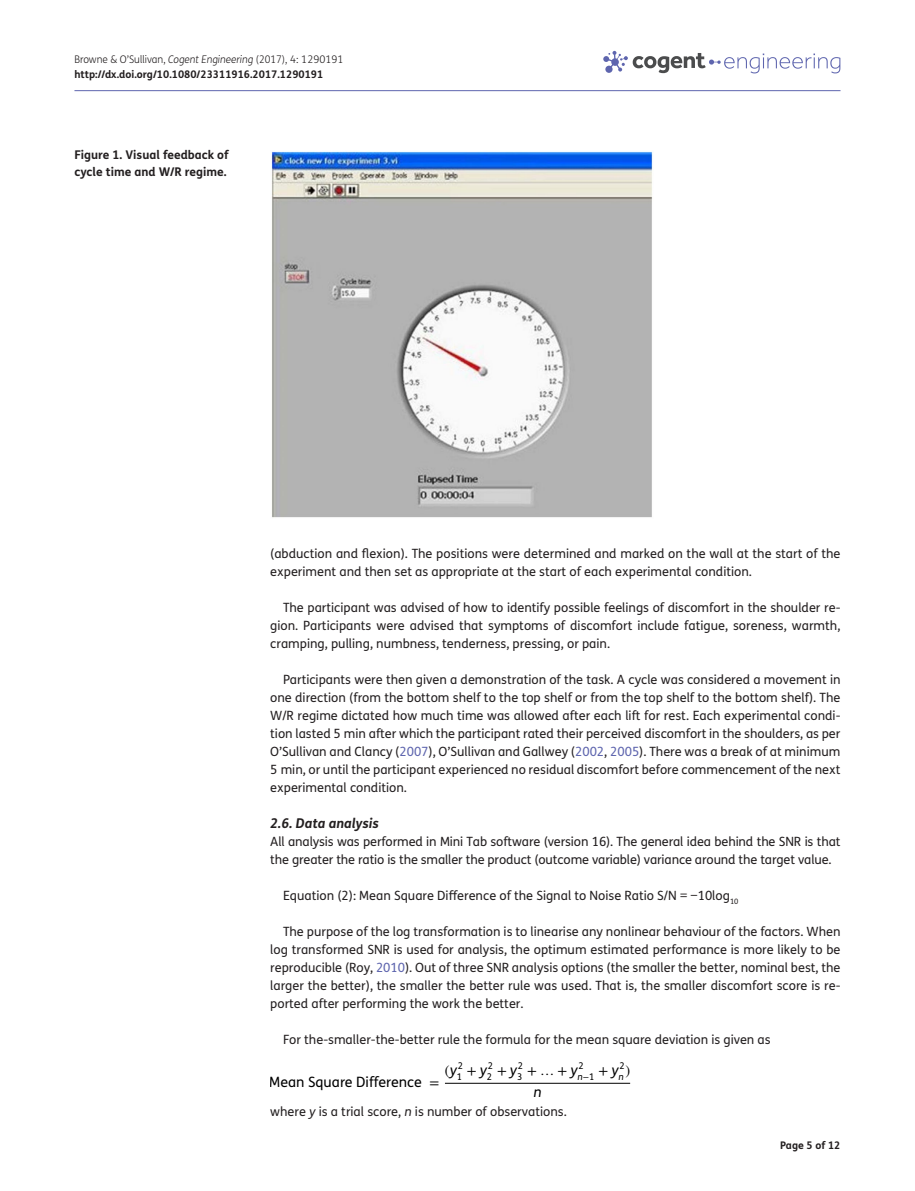
<style>
.page{position:relative;width:915px;height:1191px;background:#fff}
.page>*{position:absolute;margin:0;border:0;box-sizing:border-box;transform-origin:0 0}
.t1{font:14.25px "FS Me Pro";color:#000}
.t2{font:14.25px "STIX Math";color:#000}
.t3{font:italic 14.25px "FS Me Pro";color:#000}
.t4{font:italic 700 13.5px "FS Me Pro";color:#231f20}
.t5{font:12.75px/18px "FS Me Pro";color:#231f20;text-align:justify}
.t6{font:700 12px/16.5px "FS Me Pro";color:#231f20}
.t7{font:700 10.5px/15px "FS Me Pro";color:#231f20}
.t8{font:9.3px/10.9px "FS Me Pro";color:#000}
.s1{font-weight:300}
.s2{font-weight:300;font-style:italic}
.s3{color:#5e65ae}
.s4{font-family:"FS Me Pro";font-style:italic}
.s5{font-style:italic}
.s6{font-family:"STIX Math"}
</style>
<div class="page">
<hr style="left:74px;top:90px;width:766px;height:1px;background:#5e65ae">
<svg style="left:603px;top:51px;width:237px;height:22px"></svg>
<hr style="left:445px;top:1082px;width:185px;height:1px;background:#000">
<img style="left:271px;top:151px;width:382px;height:367px">
<p class="t7" style="left:74px;top:51px;width:270px"><span class="s1">Browne &amp; O’Sullivan,</span> <span class="s2">Cogent Engineering</span> <span class="s1">(2017), 4: 1290191 </span>http://dx.doi.org/10.1080/23311916.2017.1290191</p>
<p class="t6" style="left:74px;top:146px;width:156px">Figure 1. Visual feedback of cycle time and W/R regime.</p>
<p class="t5" style="left:270px;top:544px;width:571px">(abduction and flexion). The positions were determined and marked on the wall at the start of the experiment and then set as appropriate at the start of each experimental condition.</p>
<p class="t5" style="left:270px;top:598px;width:571px;text-indent:13px">The participant was advised of how to identify possible feelings of discomfort in the shoulder re&shy;gion. Participants were advised that symptoms of discomfort include fatigue, soreness, warmth, cramping, pulling, numbness, tenderness, pressing, or pain.</p>
<p class="t5" style="left:270px;top:670px;width:571px;text-indent:13px">Participants were then given a demonstration of the task. A cycle was considered a movement in one direction (from the bottom shelf to the top shelf or from the top shelf to the bottom shelf). The W/R regime dictated how much time was allowed after each lift for rest. Each experimental condi&shy;tion lasted 5 min after which the participant rated their perceived discomfort in the shoulders, as per O’Sullivan and Clancy (<span class="s3">2007</span>), O’Sullivan and Gallwey (<span class="s3">2002</span>, <span class="s3">2005</span>). There was a break of at minimum 5 min, or until the participant experienced no residual discomfort before commencement of the next experimental condition.</p>
<p class="t4" style="left:270px;top:812px;width:110px">2.6. Data analysis</p>
<p class="t5" style="left:270px;top:832px;width:571px">All analysis was performed in Mini Tab software (version 16). The general idea behind the SNR is that the greater the ratio is the smaller the product (outcome variable) variance around the target value.</p>
<p class="t5" style="left:283px;top:886px;width:457px">Equation (2): Mean Square Difference of the Signal to Noise Ratio S/N = −10log<sub>10</sub></p>
<p class="t5" style="left:270px;top:922px;width:571px;text-indent:13px">The purpose of the log transformation is to linearise any nonlinear behaviour of the factors. When log transformed SNR is used for analysis, the optimum estimated performance is more likely to be reproducible (Roy, <span class="s3">2010</span>). Out of three SNR analysis options (the smaller the better, nominal best, the larger the better), the smaller the better rule was used. That is, the smaller discomfort score is re&shy;ported after performing the work the better.</p>
<p class="t5" style="left:283px;top:1030px;width:489px">For the-smaller-the-better rule the formula for the mean square deviation is given as</p>
<p class="t2" style="left:445px;top:1062px;width:13px">(<span class="s4">y</span></p>
<p class="t8" style="left:456px;top:1061px;width:62px">2<br>1 <sup>+</sup><sup>y</sup>2 <sup>+</sup><sup>y</sup></p>
<p class="t8" style="left:487px;top:1061px;width:7px">2</p>
<p class="t8" style="left:517px;top:1061px;width:7px">2</p>
<p class="t2" style="left:517px;top:1062px;width:62px"><sub>3</sub> +…+<span class="s4">y</span></p>
<p class="t8" style="left:577px;top:1061px;width:54px">2<br><span class="s5">n</span><span class="s6">−</span>1 <sup>+</sup> <sup>y</sup><span class="s5">n</span> <sup>)</sup></p>
<p class="t8" style="left:619px;top:1061px;width:7px">2</p>
<p class="t1" style="left:269px;top:1075px;width:171px">Mean Square Difference <span class="s6">=</span></p>
<p class="t3" style="left:533px;top:1086px;width:10px">n</p>
<p class="t5" style="left:270px;top:1102px;width:298px">where <span class="s5">y</span> is a trial score, <span class="s5">n</span> is number of observations.</p>
<p class="t7" style="left:780px;top:1137px;width:62px">Page 5 of 12</p>
</div>
